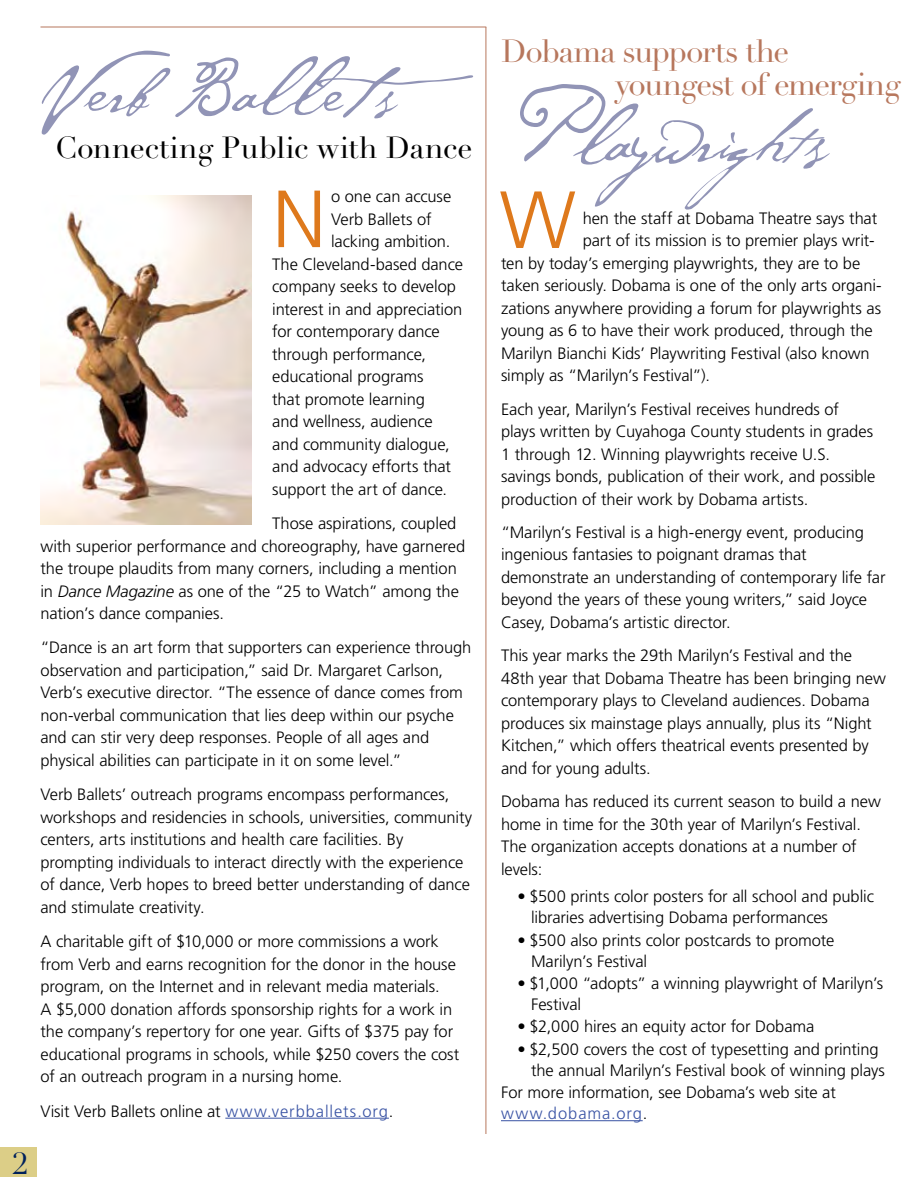
<style>
.page{position:relative;width:918px;height:1188px;background:#fff}
.page>*{position:absolute;margin:0;border:0;box-sizing:border-box;transform-origin:0 0}
.t1{font:84px "Cezanne";letter-spacing:-.035em;color:#9194b6}
.t2{font:81px "Cezanne";letter-spacing:-.01em;color:#9194b6}
.t3{font:300 81px "Frutiger";color:#de791c}
.t4{font:31.5px/33px "Didot LH";letter-spacing:-.04em;color:#b7775d}
.t5{font:30px "Didot LH";color:#000}
.t6{font:30px "Didot LH";color:#00215b}
.t7{font:300 16.5px/22.5px "Frutiger";letter-spacing:-.005em;color:#000}
.t8{font:300 16.5px "Frutiger";letter-spacing:.055em;color:#3953a4}
.s1{font-size:85.5px}
.s2{font-size:75px}
.s3{font-style:italic}
.s4{color:#3953a4}
.s5{font-size:73.5px}
.s6{font-size:90px}
.s7{font-size:48px}
.s8{color:#000}
</style>
<div class="page">
<div style="left:0;top:1148px;width:37px;height:29px;background:#dcce87"></div>
<hr style="left:501px;top:1120px;width:142px;height:1px;background:#3953a4">
<hr style="left:225px;top:1118px;width:164px;height:1px;background:#3953a4">
<img style="left:40px;top:195px;width:212px;height:330px">
<hr style="left:486px;top:27px;width:1px;height:1107px;background:#b7775d">
<hr style="left:40px;top:27px;width:446px;height:1px;background:#b7775d">
<h3 class="t6" style="left:12px;top:1145px;width:17px">2</h3>
<h2 class="t2" style="left:38px;top:35px;width:470px"><span class="s1">V</span>erb Balle<span class="s2">t</span>s</h2>
<h3 class="t5" style="left:55px;top:130px;width:419px">Connecting Public with Dance</h3>
<h2 class="t3" style="left:272px;top:173px;width:56px">N</h2>
<p class="t7" style="left:331px;top:185px;width:122px">o one can accuse</p>
<p class="t7" style="left:331px;top:208px;width:102px">Verb Ballets of</p>
<p class="t7" style="left:331px;top:230px;width:121px">lacking ambition.</p>
<p class="t7" style="left:272px;top:253px;width:192px">The Cleveland-based dance</p>
<p class="t7" style="left:272px;top:275px;width:185px">company seeks to develop</p>
<p class="t7" style="left:272px;top:298px;width:192px">interest in and appreciation</p>
<p class="t7" style="left:272px;top:320px;width:169px">for contemporary dance</p>
<p class="t7" style="left:272px;top:343px;width:155px">through performance,</p>
<p class="t7" style="left:272px;top:365px;width:153px">educational programs</p>
<p class="t7" style="left:272px;top:388px;width:154px">that promote learning</p>
<p class="t7" style="left:272px;top:410px;width:162px">and wellness, audience</p>
<p class="t7" style="left:272px;top:433px;width:179px">and community dialogue,</p>
<p class="t7" style="left:272px;top:455px;width:180px">and advocacy efforts that</p>
<p class="t7" style="left:272px;top:478px;width:176px">support the art of dance.</p>
<p class="t7" style="left:40px;top:512px;width:426px;text-indent:232px">Those aspirations, coupled with superior performance and choreography, have garnered the troupe plaudits from many corners, including a mention in <span class="s3">Dance Magazine</span> as one of the “25 to Watch” among the nation’s dance companies.</p>
<p class="t7" style="left:40px;top:636px;width:432px">“Dance is an art form that supporters can experience through observation and participation,” said Dr. Margaret Carlson, Verb’s executive director. “The essence of dance comes from non-verbal communication that lies deep within our psyche and can stir very deep responses. People of all ages and physical abilities can participate in it on some level.”</p>
<p class="t7" style="left:40px;top:783px;width:433px">Verb Ballets’ outreach programs encompass performances, workshops and residencies in schools, universities, community centers, arts institutions and health care facilities. By prompting individuals to interact directly with the experience of dance, Verb hopes to breed better understanding of dance and stimulate creativity.</p>
<p class="t7" style="left:40px;top:930px;width:420px">A charitable gift of $10,000 or more commissions a work from Verb and earns recognition for the donor in the house program, on the Internet and in relevant media materials.<br>A $5,000 donation affords sponsorship rights for a work in the company’s repertory for one year. Gifts of $375 pay for educational programs in schools, while $250 covers the cost of an outreach program in a nursing home.</p>
<p class="t7" style="left:40px;top:1100px;width:355px">Visit Verb Ballets online at <span class="s4">www.verbballets.org</span>.</p>
<h3 class="t4" style="left:615px;top:35px;width:287px;text-indent:-114px">Dobama supports the youngest of emerging</h3>
<h1 class="t1" style="left:516px;top:81px;width:314px"><sup>P</sup>laywri<span class="s5">g</span><span class="s6">h</span><span class="s7">†</span><span class="s6">s</span></h1>
<h2 class="t3" style="left:500px;top:174px;width:78px">W</h2>
<p class="t7" style="left:583px;top:207px;width:296px">hen the staff at Dobama Theatre says that</p>
<p class="t7" style="left:583px;top:229px;width:293px">part of its mission is to premier plays writ-</p>
<p class="t7" style="left:501px;top:252px;width:361px">ten by today’s emerging playwrights, they are to be</p>
<p class="t7" style="left:501px;top:274px;width:382px">taken seriously. Dobama is one of the only arts organi-</p>
<p class="t7" style="left:501px;top:297px;width:382px">zations anywhere providing a forum for playwrights as</p>
<p class="t7" style="left:501px;top:319px;width:373px">young as 6 to have their work produced, through the</p>
<p class="t7" style="left:501px;top:342px;width:370px">Marilyn Bianchi Kids’ Playwriting Festival (also known</p>
<p class="t7" style="left:501px;top:364px;width:210px">simply as “Marilyn’s Festival”).</p>
<p class="t7" style="left:501px;top:398px;width:376px">Each year, Marilyn’s Festival receives hundreds of plays written by Cuyahoga County students in grades 1 through 12. Winning playwrights receive U.S. savings bonds, publication of their work, and possible production of their work by Dobama artists.</p>
<p class="t7" style="left:501px;top:521px;width:386px">“Marilyn’s Festival is a high-energy event, producing ingenious fantasies to poignant dramas that demonstrate an understanding of contemporary life far beyond the years of these young writers,” said Joyce Casey, Dobama’s artistic director.</p>
<p class="t7" style="left:501px;top:644px;width:386px">This year marks the 29th Marilyn’s Festival and the 48th year that Dobama Theatre has been bringing new contemporary plays to Cleveland audiences. Dobama produces six mainstage plays annually, plus its “Night Kitchen,” which offers theatrical events presented by and for young adults.</p>
<p class="t7" style="left:501px;top:790px;width:381px">Dobama has reduced its current season to build a new home in time for the 30th year of Marilyn’s Festival.<br>The organization accepts donations at a number of levels:</p>
<p class="t7" style="left:531px;top:886px;width:345px;line-height:21px;text-indent:-14px">• $500 prints color posters for all school and public libraries advertising Dobama performances</p>
<p class="t7" style="left:531px;top:929px;width:305px;line-height:21px;text-indent:-13px">• $500 also prints color postcards to promote<br>Marilyn’s Festival</p>
<p class="t7" style="left:531px;top:973px;width:354px;line-height:21px;text-indent:-13px">• $1,000 “adopts” a winning playwright of Marilyn’s<br>Festival</p>
<p class="t7" style="left:518px;top:1015px;width:298px">• $2,000 hires an equity actor for Dobama</p>
<p class="t7" style="left:518px;top:1038px;width:363px">• $2,500 covers the cost of typesetting and printing</p>
<p class="t7" style="left:531px;top:1059px;width:355px">the annual Marilyn’s Festival book of winning plays</p>
<p class="t7" style="left:501px;top:1081px;width:336px">For more information, see Dobama’s web site at</p>
<p class="t8" style="left:501px;top:1104px;width:148px">www.dobama.org<span class="s8">.</span></p>
</div>
